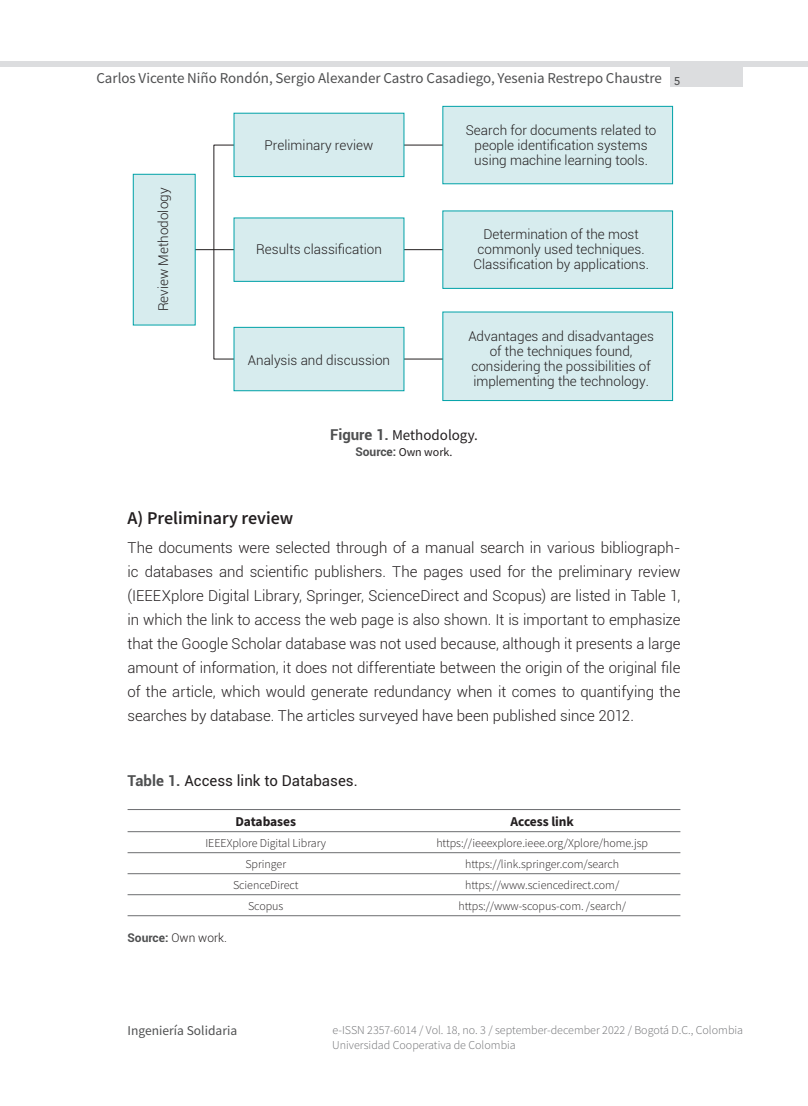
<style>
.page{position:relative;width:808px;height:1106px;background:#fff}
.page>*{position:absolute;margin:0;border:0;box-sizing:border-box;transform-origin:0 0}
.T4{font:600 18px "Source Sans Pro";color:#231f20}
.Primer_párrafo{font:300 15px/24px "Roboto";color:#231f20;text-align:justify}
.t1{font:15px "Source Sans Pro";color:#4e4f50}
.TABLA-titulo_afuera{font:15px "Roboto";color:#231f20}
.FIGURA-titulo{font:15px "Source Sans Pro";color:#231f20}
.t2{font:300 13.5px/15px "Roboto";color:#231f20;text-align:center}
.t3{font:13.5px "Source Sans Pro";color:#4e4f50}
.TABLA-titul-dentro{font:700 13.5px "Source Sans Pro";letter-spacing:-.005em;color:#231f20}
.tabla-txt-general{font:300 12px "Source Sans Pro";letter-spacing:-.005em;color:#231f20}
.t4{font:300 12px/14.4px "Source Sans Pro";color:#6c6d70}
.FIGURA-fuente{font:12px "Source Sans Pro";color:#231f20}
.TABLA-fuente{font:300 12px "Roboto";color:#231f20}
.s1{font-family:"Roboto";font-weight:700;color:#4e4f50}
.s2{font-weight:700;color:#4e4f50}
</style>
<div class="page">
<div style="left:0;top:61px;width:808px;height:6px;background:#dcdddf"></div>
<div style="left:671px;top:63px;width:72px;height:24px;background:#dcdddf"></div>
<hr style="left:186px;top:249px;width:331px;height:1px;background:#231f20">
<div style="left:234px;top:113px;width:170px;height:64px;background:#d7ecee"></div>
<div style="left:234px;top:113px;width:170px;height:64px;border:1px solid #00a2a8"></div>
<div style="left:443px;top:106px;width:229px;height:78px;background:#d7ecee"></div>
<div style="left:442px;top:106px;width:231px;height:78px;border:1px solid #00a2a8"></div>
<div style="left:443px;top:211px;width:229px;height:77px;background:#d7ecee"></div>
<div style="left:442px;top:210px;width:231px;height:79px;border:1px solid #00a2a8"></div>
<div style="left:443px;top:312px;width:229px;height:88px;background:#d7ecee"></div>
<div style="left:442px;top:311px;width:231px;height:90px;border:1px solid #00a2a8"></div>
<div style="left:234px;top:218px;width:170px;height:63px;background:#d7ecee"></div>
<div style="left:234px;top:217px;width:170px;height:65px;border:1px solid #00a2a8"></div>
<div style="left:234px;top:327px;width:170px;height:64px;background:#d7ecee"></div>
<div style="left:234px;top:327px;width:170px;height:64px;border:1px solid #00a2a8"></div>
<div style="left:133px;top:174px;width:62px;height:151px;background:#d7ecee"></div>
<div style="left:133px;top:174px;width:63px;height:151px;border:1px solid #00a2a8"></div>
<hr style="left:128px;top:809px;width:276px;height:1px;background:#6c6d70">
<hr style="left:404px;top:809px;width:276px;height:1px;background:#6c6d70">
<hr style="left:128px;top:831px;width:276px;height:1px;background:#6c6d70">
<hr style="left:404px;top:831px;width:276px;height:1px;background:#6c6d70">
<hr style="left:128px;top:852px;width:276px;height:1px;background:#6c6d70">
<hr style="left:404px;top:852px;width:276px;height:1px;background:#6c6d70">
<hr style="left:128px;top:873px;width:276px;height:1px;background:#6c6d70">
<hr style="left:404px;top:873px;width:276px;height:1px;background:#6c6d70">
<hr style="left:128px;top:894px;width:276px;height:1px;background:#6c6d70">
<hr style="left:404px;top:894px;width:276px;height:1px;background:#6c6d70">
<hr style="left:128px;top:915px;width:276px;height:1px;background:#6c6d70">
<hr style="left:404px;top:915px;width:276px;height:1px;background:#6c6d70">
<p class="t1" style="left:96px;top:69px;width:585px">Carlos Vicente Niño Rondón, Sergio Alexander Castro Casadiego, Yesenia Restrepo Chaustre <sub>5</sub></p>
<p class="t2" style="left:155px;top:311px;width:125px;rotate:-90deg">Review Methodology</p>
<p class="t2" style="left:265px;top:137px;width:110px">Preliminary review</p>
<p class="t2" style="left:256px;top:241px;width:127px">Results classification</p>
<p class="t2" style="left:248px;top:352px;width:144px">Analysis and discussion</p>
<p class="t2" style="left:466px;top:123px;width:192px">Search for documents related to people identification systems using machine learning tools.</p>
<p class="t2" style="left:473px;top:226px;width:177px">Determination of the most commonly used techniques.<br>Classification by applications.</p>
<p class="t2" style="left:468px;top:328px;width:187px">Advantages and disadvantages of the techniques found, considering the possibilities of implementing the technology.</p>
<p class="FIGURA-titulo" style="left:330px;top:425px;width:149px"><span class="s1">Figure 1.</span> Methodology.</p>
<p class="FIGURA-fuente" style="left:355px;top:445px;width:99px"><span class="s1">Source:</span> Own work.</p>
<p class="T4" style="left:128px;top:506px;width:167px">A) Preliminary review</p>
<p class="Primer_párrafo" style="left:128px;top:535px;width:554px">The documents were selected through of a manual search in various bibliograph&shy;ic databases and scientific publishers. The pages used for the preliminary review (IEEEXplore Digital Library, Springer, ScienceDirect and Scopus) are listed in Table 1, in which the link to access the web page is also shown. It is important to emphasize that the Google Scholar database was not used because, although it presents a large amount of information, it does not differentiate between the origin of the original file of the article, which would generate redundancy when it comes to quantifying the searches by database. The articles surveyed have been published since 2012.</p>
<p class="TABLA-titulo_afuera" style="left:128px;top:770px;width:232px"><span class="s2">Table 1.</span> Access link to Databases.</p>
<p class="TABLA-titul-dentro" style="left:235px;top:812px;width:62px">Databases</p>
<p class="TABLA-titul-dentro" style="left:510px;top:812px;width:65px">Access link</p>
<p class="tabla-txt-general" style="left:205px;top:835px;width:122px">IEEEXplore Digital Library</p>
<p class="tabla-txt-general" style="left:436px;top:835px;width:213px">https://ieeexplore.ieee.org/Xplore/home.jsp</p>
<p class="tabla-txt-general" style="left:245px;top:856px;width:42px">Springer</p>
<p class="tabla-txt-general" style="left:465px;top:856px;width:156px">https://link.springer.com/search</p>
<p class="tabla-txt-general" style="left:233px;top:877px;width:67px">ScienceDirect</p>
<p class="tabla-txt-general" style="left:465px;top:877px;width:156px">https://www.sciencedirect.com/</p>
<p class="tabla-txt-general" style="left:248px;top:898px;width:37px">Scopus</p>
<p class="tabla-txt-general" style="left:458px;top:898px;width:169px">https://www-scopus-com. /search/</p>
<p class="TABLA-fuente" style="left:128px;top:929px;width:101px"><span class="s2">Source:</span> Own work.</p>
<p class="t3" style="left:128px;top:1022px;width:111px">Ingeniería Solidaria</p>
<p class="t4" style="left:332px;top:1023px;width:412px">e-ISSN 2357-6014 / Vol. 18, no. 3 / september-december 2022 / Bogotá D.C., Colombia<br>Universidad Cooperativa de Colombia</p>
</div>
